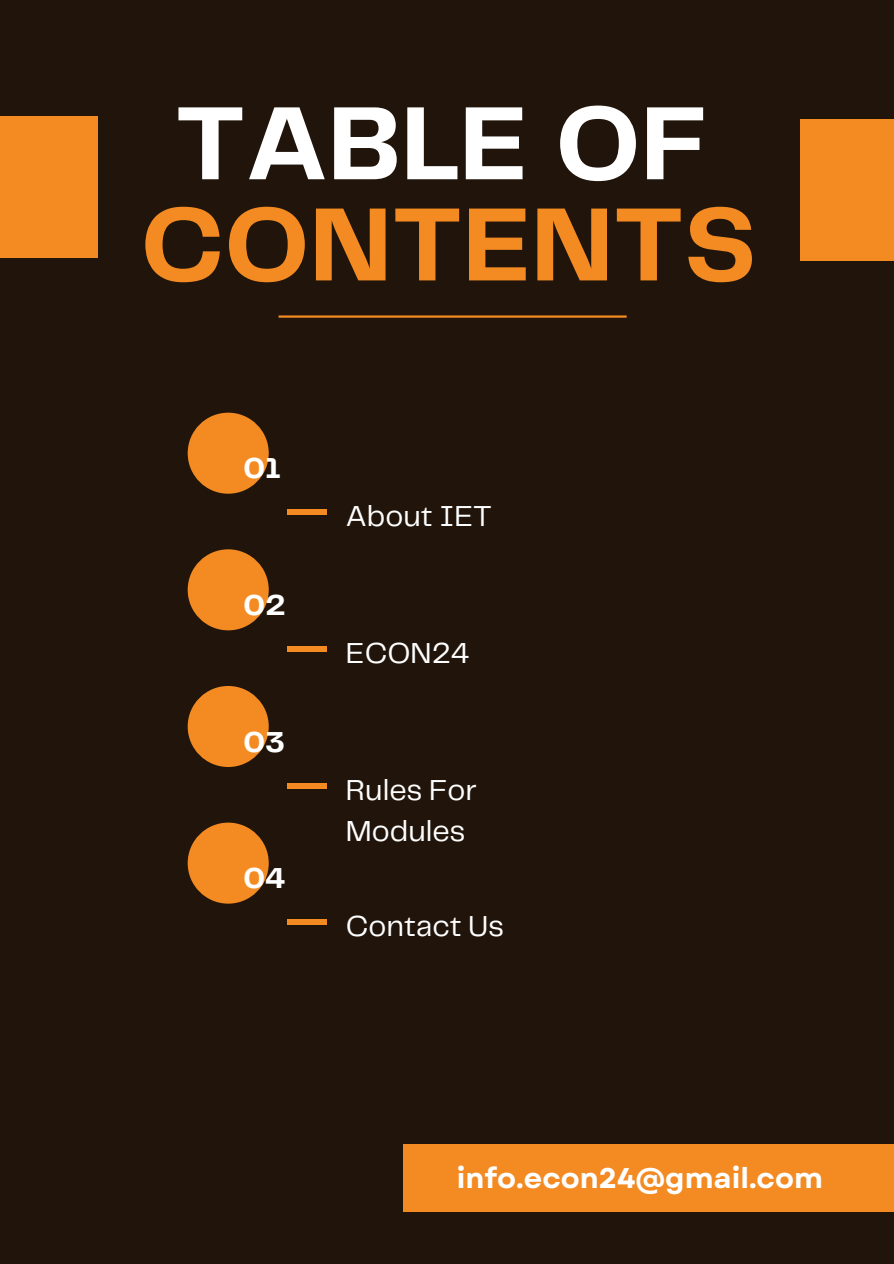
<style>
.page{position:relative;width:894px;height:1264px;background:#fff}
.page>*{position:absolute;margin:0;border:0;box-sizing:border-box;transform-origin:0 0}
.t1{font:700 108px "Telegraf";color:#f38a22}
.t2{font:700 108px "Telegraf";color:#fff}
.t3{font:30px/41.7px "Telegraf";color:#fff}
.t4{font:700 30px "Telegraf";color:#fff}
.t5{font:700 28.5px "Garet";color:#fff}
</style>
<div class="page">
<div style="left:0;top:0;width:893px;height:1263px;background:#21150b"></div>
<div style="left:403px;top:1144px;width:490px;height:68px;background:#f38a22"></div>
<div style="left:287px;top:509px;width:39px;height:6px;background:#f38a22"></div>
<div style="left:287px;top:646px;width:39px;height:5px;background:#f38a22"></div>
<div style="left:188px;top:412px;width:81px;height:81px;background:#f38a22;border-radius:50%"></div>
<div style="left:188px;top:549px;width:81px;height:81px;background:#f38a22;border-radius:50%"></div>
<div style="left:287px;top:782px;width:39px;height:6px;background:#f38a22"></div>
<div style="left:188px;top:686px;width:81px;height:81px;background:#f38a22;border-radius:50%"></div>
<div style="left:287px;top:919px;width:39px;height:6px;background:#f38a22"></div>
<div style="left:188px;top:822px;width:81px;height:81px;background:#f38a22;border-radius:50%"></div>
<hr style="left:278px;top:315px;width:348px;height:3px;background:#f38a22">
<div style="left:0;top:116px;width:97px;height:141px;background:#f38a22"></div>
<div style="left:800px;top:120px;width:93px;height:141px;background:#f38a22"></div>
<h1 class="t2" style="left:175px;top:97px;width:534px">TABLE OF</h1>
<p class="t1" style="left:140px;top:198px;width:617px">CONTENTS</p>
<p class="t4" style="left:243px;top:455px;width:39px">01</p>
<p class="t4" style="left:243px;top:592px;width:44px">02</p>
<p class="t4" style="left:243px;top:728px;width:43px">03</p>
<p class="t4" style="left:243px;top:865px;width:43px">04</p>
<h2 class="t3" style="left:346px;top:497px;width:147px">About IET</h2>
<p class="t3" style="left:346px;top:633px;width:125px">ECON24</p>
<p class="t3" style="left:346px;top:770px;width:133px">Rules For<br>Modules</p>
<h3 class="t3" style="left:346px;top:907px;width:159px">Contact Us</h3>
<h1 class="t5" style="left:456px;top:1157px;width:367px">info.econ24@gmail.com</h1>
</div>
